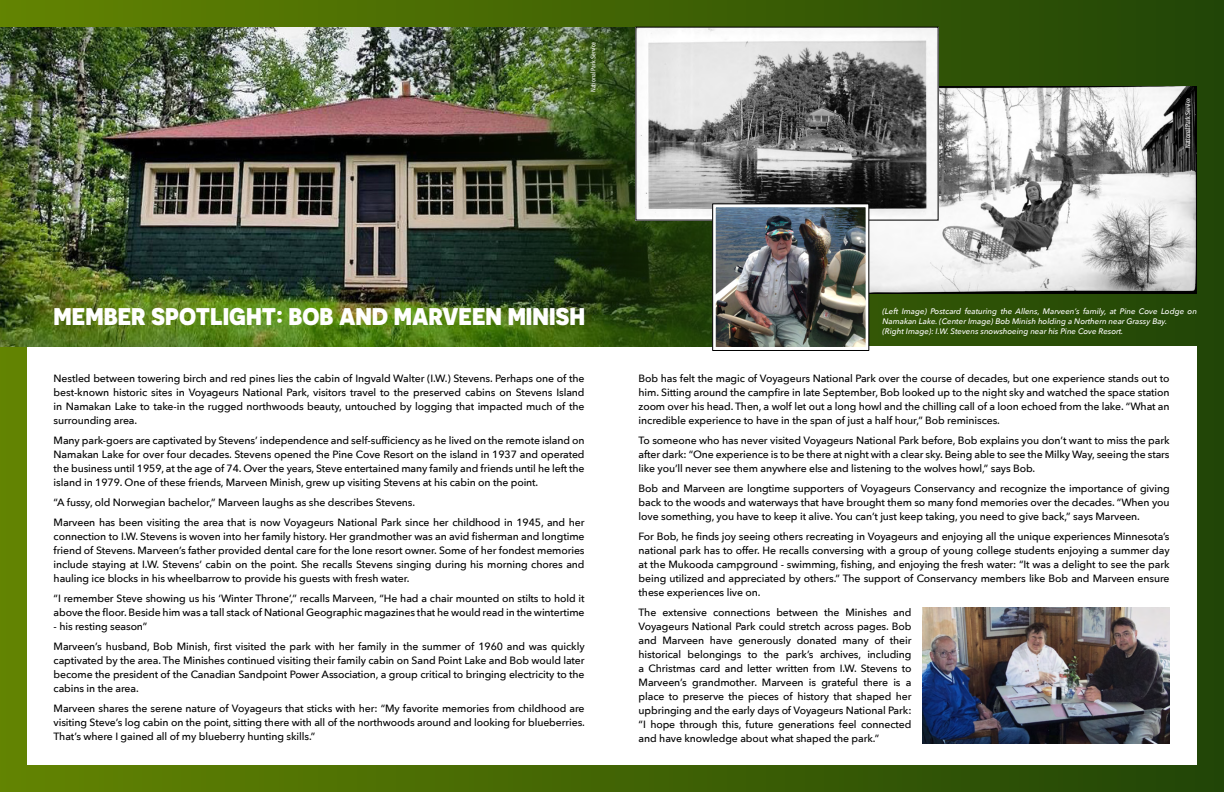
<style>
.page{position:relative;width:1224px;height:792px;background:#fff}
.page>*{position:absolute;margin:0;border:0;box-sizing:border-box;transform-origin:0 0}
.t1{font:800 24.1px "Novecentosans";color:#fff}
.t2{font:500 10.5px/14px "Avenir Next";letter-spacing:-.01em;color:#000;text-align:justify}
.t3{font:italic 500 8px/10px "Avenir Next";letter-spacing:-.005em;color:#fff}
.t4{font:500 6.7px "Avenir Next Condensed";color:#fff}
</style>
<div class="page">
<div style="left:0;top:0;width:1224px;height:792px;background:linear-gradient(to right,#628301,#25480d)"></div>
<div style="left:27px;top:347px;width:1170px;height:418px;background:#fff"></div>
<img style="left:0;top:27px;width:713px;height:320px">
<img style="left:869px;top:86px;width:328px;height:207px">
<img style="left:638px;top:29px;width:298px;height:189px">
<img style="left:717px;top:208px;width:148px;height:138px">
<div style="left:713px;top:204px;width:156px;height:146px;border:3px solid #fff"></div>
<img style="left:922px;top:608px;width:248px;height:135px">
<p class="t4" style="left:589px;top:92px;width:52px;rotate:-90deg">National Park Service</p>
<p class="t4" style="left:1184px;top:148px;width:52px;rotate:-90deg">National Park Service</p>
<p class="t1" style="left:54px;top:301px;width:533px">MEMBER SPOTLIGHT: BOB AND MARVEEN MINISH</p>
<p class="t3" style="left:882px;top:306px;width:316px">(Left Image) Postcard featuring the Allens, Marveen’s family, at Pine Cove Lodge on<br>Namakan Lake. (Center Image) Bob Minish holding a Northern near Grassy Bay.</p>
<p class="t3" style="left:882px;top:326px;width:242px">(Right Image): I.W. Stevens snowshoeing near his Pine Cove Resort.</p>
<p class="t2" style="left:54px;top:371px;width:533px">Nestled between towering birch and red pines lies the cabin of Ingvald Walter (I.W.) Stevens. Perhaps one of the best-known historic sites in Voyageurs National Park, visitors travel to the preserved cabins on Stevens Island in Namakan Lake to take-in the rugged northwoods beauty, untouched by logging that impacted much of the surrounding area.</p>
<p class="t2" style="left:54px;top:433px;width:533px">Many park-goers are captivated by Stevens’ independence and self-sufficiency as he lived on the remote island on Namakan Lake for over four decades. Stevens opened the Pine Cove Resort on the island in 1937 and operated the business until 1959, at the age of 74. Over the years, Steve entertained many family and friends until he left the island in 1979. One of these friends, Marveen Minish, grew up visiting Stevens at his cabin on the point.</p>
<p class="t2" style="left:54px;top:495px;width:363px">“A fussy, old Norwegian bachelor,” Marveen laughs as she describes Stevens.</p>
<p class="t2" style="left:54px;top:515px;width:533px">Marveen has been visiting the area that is now Voyageurs National Park since her childhood in 1945, and her connection to I.W. Stevens is woven into her family history. Her grandmother was an avid fisherman and longtime friend of Stevens. Marveen’s father provided dental care for the lone resort owner. Some of her fondest memories include staying at I.W. Stevens’ cabin on the point. She recalls Stevens singing during his morning chores and hauling ice blocks in his wheelbarrow to provide his guests with fresh water.</p>
<p class="t2" style="left:54px;top:591px;width:533px">“I remember Steve showing us his ‘Winter Throne’,” recalls Marveen, “He had a chair mounted on stilts to hold it above the floor. Beside him was a tall stack of National Geographic magazines that he would read in the wintertime</p>
<p class="t2" style="left:54px;top:619px;width:95px">- his resting season”</p>
<p class="t2" style="left:54px;top:639px;width:533px">Marveen’s husband, Bob Minish, first visited the park with her family in the summer of 1960 and was quickly captivated by the area. The Minishes continued visiting their family cabin on Sand Point Lake and Bob would later become the president of the Canadian Sandpoint Power Association, a group critical to bringing electricity to the cabins in the area.</p>
<p class="t2" style="left:54px;top:701px;width:533px">Marveen shares the serene nature of Voyageurs that sticks with her: “My favorite memories from childhood are visiting Steve’s log cabin on the point, sitting there with all of the northwoods around and looking for blueberries.<br>That’s where I gained all of my blueberry hunting skills.”</p>
<p class="t2" style="left:639px;top:371px;width:533px">Bob has felt the magic of Voyageurs National Park over the course of decades, but one experience stands out to him. Sitting around the campfire in late September, Bob looked up to the night sky and watched the space station zoom over his head. Then, a wolf let out a long howl and the chilling call of a loon echoed from the lake. “What an incredible experience to have in the span of just a half hour,” Bob reminisces.</p>
<p class="t2" style="left:639px;top:433px;width:533px">To someone who has never visited Voyageurs National Park before, Bob explains you don’t want to miss the park after dark: “One experience is to be there at night with a clear sky. Being able to see the Milky Way, seeing the stars like you’ll never see them anywhere else and listening to the wolves howl,” says Bob.</p>
<p class="t2" style="left:639px;top:481px;width:533px">Bob and Marveen are longtime supporters of Voyageurs Conservancy and recognize the importance of giving back to the woods and waterways that have brought them so many fond memories over the decades. “When you love something, you have to keep it alive. You can’t just keep taking, you need to give back,” says Marveen.</p>
<p class="t2" style="left:639px;top:529px;width:533px">For Bob, he finds joy seeing others recreating in Voyageurs and enjoying all the unique experiences Minnesota’s national park has to offer. He recalls conversing with a group of young college students enjoying a summer day at the Mukooda campground - swimming, fishing, and enjoying the fresh water: “It was a delight to see the park being utilized and appreciated by others.” The support of Conservancy members like Bob and Marveen ensure these experiences live on.</p>
<p class="t2" style="left:639px;top:605px;width:274px">The extensive connections between the Minishes and Voyageurs National Park could stretch across pages. Bob and Marveen have generously donated many of their historical belongings to the park’s archives, including a Christmas card and letter written from I.W. Stevens to Marveen’s grandmother. Marveen is grateful there is a place to preserve the pieces of history that shaped her upbringing and the early days of Voyageurs National Park: “I hope through this, future generations feel connected and have knowledge about what shaped the park.”</p>
</div>
